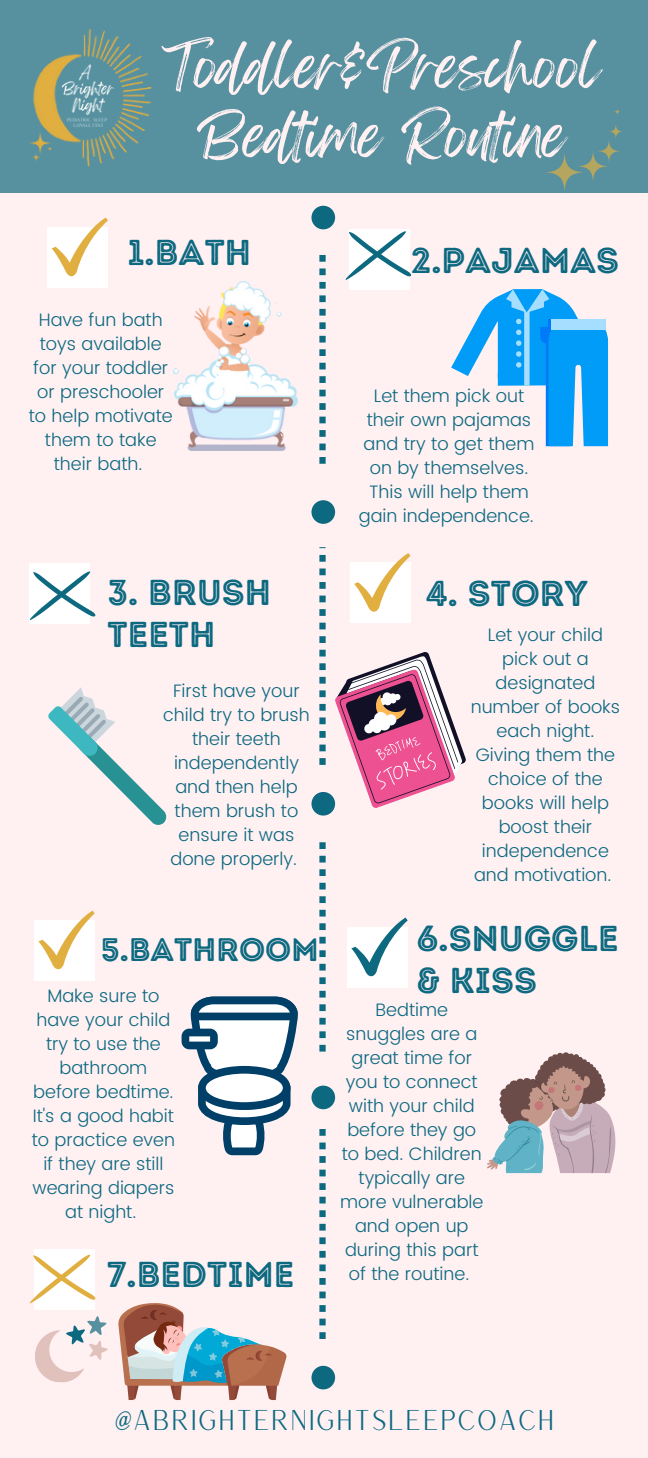
<style>
.page{position:relative;width:648px;height:1458px;background:#fff0f2}
.page>*{position:absolute;margin:0;border:0;box-sizing:border-box;transform-origin:0 0}
.t1{font:50.85px "Feeling Passionate";color:#fff0f2}
.t2{font:36px/42.3px "Intro Rust Base Line";color:#0c6980}
.t3{font:32.62px "Intro Rust Base Line";color:#0c6980}
.t4{font:27.9px "Versailles";color:#0c6980}
.t5{font:300 18px/24.1px "Poppins";color:#0c6980;text-align:center}
</style>
<div class="page">
<div style="left:0;top:1px;width:648px;height:192px;background:#5791a0"></div>
<div style="left:311px;top:500px;width:24px;height:24px;background:#0c6980;border-radius:50%"></div>
<div style="left:311px;top:1086px;width:24px;height:23px;background:#0c6980;border-radius:50%"></div>
<div style="left:311px;top:206px;width:24px;height:23px;background:#0c6980;border-radius:50%"></div>
<div style="left:311px;top:792px;width:24px;height:24px;background:#0c6980;border-radius:50%"></div>
<div style="left:319px;top:457px;width:7px;height:7px;background:#0c6980"></div>
<div style="left:319px;top:444px;width:7px;height:6px;background:#0c6980"></div>
<div style="left:319px;top:430px;width:7px;height:7px;background:#0c6980"></div>
<div style="left:319px;top:417px;width:7px;height:6px;background:#0c6980"></div>
<div style="left:319px;top:403px;width:7px;height:7px;background:#0c6980"></div>
<div style="left:319px;top:390px;width:7px;height:6px;background:#0c6980"></div>
<div style="left:319px;top:376px;width:7px;height:7px;background:#0c6980"></div>
<div style="left:319px;top:363px;width:7px;height:6px;background:#0c6980"></div>
<div style="left:319px;top:349px;width:7px;height:7px;background:#0c6980"></div>
<div style="left:319px;top:336px;width:7px;height:7px;background:#0c6980"></div>
<div style="left:319px;top:322px;width:7px;height:7px;background:#0c6980"></div>
<div style="left:319px;top:309px;width:7px;height:7px;background:#0c6980"></div>
<div style="left:319px;top:295px;width:7px;height:7px;background:#0c6980"></div>
<div style="left:319px;top:282px;width:7px;height:7px;background:#0c6980"></div>
<div style="left:319px;top:268px;width:7px;height:7px;background:#0c6980"></div>
<div style="left:319px;top:255px;width:7px;height:7px;background:#0c6980"></div>
<div style="left:319px;top:758px;width:7px;height:7px;background:#0c6980"></div>
<div style="left:319px;top:745px;width:7px;height:6px;background:#0c6980"></div>
<div style="left:319px;top:731px;width:7px;height:7px;background:#0c6980"></div>
<div style="left:319px;top:717px;width:7px;height:7px;background:#0c6980"></div>
<div style="left:319px;top:704px;width:7px;height:7px;background:#0c6980"></div>
<div style="left:319px;top:690px;width:7px;height:7px;background:#0c6980"></div>
<div style="left:319px;top:677px;width:7px;height:7px;background:#0c6980"></div>
<div style="left:319px;top:663px;width:7px;height:7px;background:#0c6980"></div>
<div style="left:319px;top:650px;width:7px;height:7px;background:#0c6980"></div>
<div style="left:319px;top:636px;width:7px;height:7px;background:#0c6980"></div>
<div style="left:319px;top:623px;width:7px;height:6px;background:#0c6980"></div>
<div style="left:319px;top:609px;width:7px;height:7px;background:#0c6980"></div>
<div style="left:319px;top:596px;width:7px;height:6px;background:#0c6980"></div>
<div style="left:319px;top:582px;width:7px;height:7px;background:#0c6980"></div>
<div style="left:319px;top:568px;width:7px;height:7px;background:#0c6980"></div>
<div style="left:319px;top:555px;width:7px;height:7px;background:#0c6980"></div>
<div style="left:319px;top:1045px;width:7px;height:7px;background:#0c6980"></div>
<div style="left:319px;top:1031px;width:7px;height:7px;background:#0c6980"></div>
<div style="left:319px;top:1018px;width:7px;height:7px;background:#0c6980"></div>
<div style="left:319px;top:1004px;width:7px;height:7px;background:#0c6980"></div>
<div style="left:319px;top:991px;width:7px;height:7px;background:#0c6980"></div>
<div style="left:319px;top:977px;width:7px;height:7px;background:#0c6980"></div>
<div style="left:319px;top:964px;width:7px;height:7px;background:#0c6980"></div>
<div style="left:319px;top:950px;width:7px;height:7px;background:#0c6980"></div>
<div style="left:319px;top:937px;width:7px;height:7px;background:#0c6980"></div>
<div style="left:319px;top:923px;width:7px;height:7px;background:#0c6980"></div>
<div style="left:319px;top:910px;width:7px;height:7px;background:#0c6980"></div>
<div style="left:319px;top:896px;width:7px;height:7px;background:#0c6980"></div>
<div style="left:319px;top:883px;width:7px;height:7px;background:#0c6980"></div>
<div style="left:319px;top:869px;width:7px;height:7px;background:#0c6980"></div>
<div style="left:319px;top:856px;width:7px;height:7px;background:#0c6980"></div>
<div style="left:319px;top:842px;width:7px;height:7px;background:#0c6980"></div>
<div style="left:319px;top:1332px;width:7px;height:7px;background:#0c6980"></div>
<div style="left:319px;top:1319px;width:7px;height:6px;background:#0c6980"></div>
<div style="left:319px;top:1305px;width:7px;height:7px;background:#0c6980"></div>
<div style="left:319px;top:1292px;width:7px;height:6px;background:#0c6980"></div>
<div style="left:319px;top:1278px;width:7px;height:7px;background:#0c6980"></div>
<div style="left:319px;top:1264px;width:7px;height:7px;background:#0c6980"></div>
<div style="left:319px;top:1251px;width:7px;height:7px;background:#0c6980"></div>
<div style="left:319px;top:1237px;width:7px;height:7px;background:#0c6980"></div>
<div style="left:319px;top:1224px;width:7px;height:7px;background:#0c6980"></div>
<div style="left:319px;top:1210px;width:7px;height:7px;background:#0c6980"></div>
<div style="left:319px;top:1197px;width:7px;height:7px;background:#0c6980"></div>
<div style="left:319px;top:1183px;width:7px;height:7px;background:#0c6980"></div>
<div style="left:319px;top:1170px;width:7px;height:6px;background:#0c6980"></div>
<div style="left:319px;top:1156px;width:7px;height:7px;background:#0c6980"></div>
<div style="left:319px;top:1143px;width:7px;height:6px;background:#0c6980"></div>
<div style="left:319px;top:1129px;width:7px;height:7px;background:#0c6980"></div>
<div style="left:311px;top:1366px;width:24px;height:23px;background:#0c6980;border-radius:50%"></div>
<div style="left:350px;top:229px;width:60px;height:61px;background:#fff"></div>
<div style="left:350px;top:562px;width:61px;height:61px;background:#fff"></div>
<svg style="left:354px;top:553px;width:56px;height:59px"></svg>
<div style="left:30px;top:563px;width:60px;height:61px;background:#fff"></div>
<div style="left:348px;top:927px;width:60px;height:60px;background:#fff"></div>
<svg style="left:351px;top:918px;width:57px;height:58px"></svg>
<div style="left:35px;top:1249px;width:60px;height:61px;background:#fff"></div>
<div style="left:35px;top:920px;width:60px;height:60px;background:#fff"></div>
<svg style="left:38px;top:911px;width:57px;height:58px"></svg>
<div style="left:48px;top:227px;width:60px;height:60px;background:#fff"></div>
<svg style="left:52px;top:218px;width:56px;height:58px"></svg>
<svg style="left:30px;top:571px;width:65px;height:49px"></svg>
<svg style="left:30px;top:1255px;width:65px;height:49px"></svg>
<svg style="left:345px;top:231px;width:66px;height:49px"></svg>
<svg style="left:35px;top:1316px;width:73px;height:67px"></svg>
<img style="left:30px;top:28px;width:122px;height:139px">
<svg style="left:48px;top:687px;width:119px;height:138px"></svg>
<img style="left:173px;top:281px;width:125px;height:169px">
<svg style="left:451px;top:289px;width:157px;height:157px"></svg>
<svg style="left:335px;top:652px;width:131px;height:156px"></svg>
<svg style="left:487px;top:1052px;width:128px;height:121px"></svg>
<svg style="left:523px;top:1141px;width:8px;height:5px"></svg>
<svg style="left:118px;top:1303px;width:169px;height:97px"></svg>
<svg style="left:182px;top:997px;width:116px;height:158px"></svg>
<svg style="left:543px;top:151px;width:43px;height:43px"></svg>
<svg style="left:576px;top:149px;width:34px;height:35px"></svg>
<svg style="left:596px;top:138px;width:26px;height:26px"></svg>
<svg style="left:608px;top:123px;width:16px;height:17px"></svg>
<svg style="left:614px;top:108px;width:7px;height:8px"></svg>
<h1 class="t1" style="left:162px;top:25px;width:440px">Toddler&amp;Preschool</h1>
<h1 class="t1" style="left:197px;top:95px;width:370px">Bedtime Routine</h1>
<h2 class="t2" style="left:127px;top:231px;width:125px">1.BATH</h2>
<p class="t5" style="left:29px;top:307px;width:145px">Have fun bath toys available for your toddler or preschooler to help motivate them to take their bath.</p>
<h2 class="t2" style="left:108px;top:571px;width:165px">3. BRUSH<br>TEETH</h2>
<p class="t5" style="left:163px;top:679px;width:148px">First have your child try to brush their teeth independently and then help them brush to ensure it was done properly.</p>
<h3 class="t3" style="left:101px;top:930px;width:219px">5.BATHROOM</h3>
<p class="t5" style="left:32px;top:984px;width:145px">Make sure to have your child try to use the bathroom before bedtime.<br>It's a good habit to practice even if they are still wearing diapers at night.</p>
<h2 class="t2" style="left:107px;top:1253px;width:189px">7.BEDTIME</h2>
<h2 class="t2" style="left:411px;top:239px;width:210px">2.PAJAMAS</h2>
<p class="t5" style="left:359px;top:384px;width:177px">Let them pick out their own pajamas and try to get them on by themselves.<br>This will help them gain independence.</p>
<h2 class="t2" style="left:426px;top:572px;width:163px">4. STORY</h2>
<p class="t5" style="left:471px;top:622px;width:151px">Let your child pick out a designated number of books each night.<br>Giving them the choice of the books will help boost their independence and motivation.</p>
<h2 class="t2" style="left:416px;top:917px;width:204px">6.SNUGGLE &amp; KISS</h2>
<p class="t5" style="left:340px;top:998px;width:145px">Bedtime snuggles are a great time for you to connect with your child before they go to bed. Children typically are more vulnerable and open up during this part of the routine.</p>
<h3 class="t4" style="left:114px;top:1402px;width:442px">@ABRIGHTERNIGHTSLEEPCOACH</h3>
</div>
